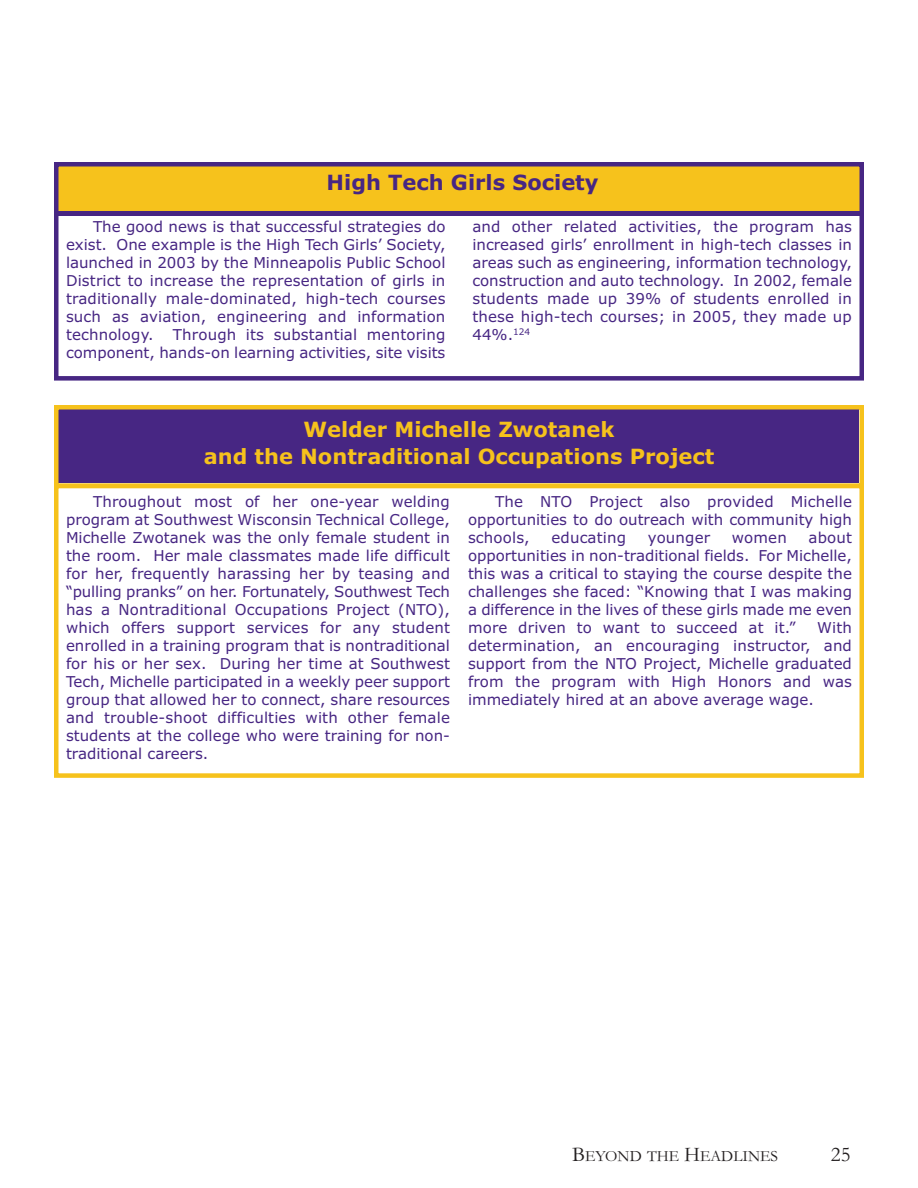
<style>
.page{position:relative;width:918px;height:1188px;background:#fff}
.page>*{position:absolute;margin:0;border:0;box-sizing:border-box;transform-origin:0 0}
.t1{font:700 21px/27px "Verdana";color:#f6c21c;text-align:center}
.t2{font:700 21px "Verdana";color:#472683}
.t3{font:21px "Garamond";color:#231f20}
.t4{font:15.75px "Garamond";color:#231f20}
.t5{font:15px/18px "Verdana";color:#472683;text-align:justify}
.s1{font-size:21px}
</style>
<div class="page">
<div style="left:54px;top:209px;width:810px;height:172px;border:4px solid #472683"></div>
<div style="left:58px;top:166px;width:802px;height:46px;background:#f6c21c"></div>
<div style="left:54px;top:162px;width:810px;height:54px;border:4px solid #472683"></div>
<div style="left:54px;top:484px;width:810px;height:294px;border:4px solid #f6c21c"></div>
<div style="left:58px;top:410px;width:802px;height:73px;background:#472683"></div>
<div style="left:54px;top:405px;width:810px;height:83px;border:4px solid #f6c21c"></div>
<h1 class="t2" style="left:327px;top:171px;width:273px">High Tech Girls Society</h1>
<p class="t5" style="left:66px;top:218px;width:381px;text-indent:27px">The good news is that successful strategies do exist. One example is the High Tech Girls’ Society, launched in 2003 by the Minneapolis Public School District to increase the representation of girls in traditionally male-dominated, high-tech courses such as aviation, engineering and information technology.</p>
<p class="t5" style="left:66px;top:326px;width:381px;text-align:right">Through its substantial mentoring<br>component, hands-on learning activities, site visits</p>
<p class="t5" style="left:472px;top:218px;width:381px">and other related activities, the program has increased girls’ enrollment in high-tech classes in areas such as engineering, information technology, construction and auto technology. In 2002, female students made up 39% of students enrolled in these high-tech courses; in 2005, they made up 44%.<sup>124</sup></p>
<h1 class="t1" style="left:204px;top:416px;width:512px">Welder Michelle Zwotanek<br>and the Nontraditional Occupations Project</h1>
<p class="t5" style="left:66px;top:493px;width:386px;text-indent:27px">Throughout most of her one-year welding program at Southwest Wisconsin Technical College, Michelle Zwotanek was the only female student in the room. Her male classmates made life difficult for her, frequently harassing her by teasing and “pulling pranks” on her. Fortunately, Southwest Tech has a Nontraditional Occupations Project (NTO), which offers support services for any student enrolled in a training program that is nontraditional for his or her sex. During her time at Southwest Tech, Michelle participated in a weekly peer support group that allowed her to connect, share resources and trouble-shoot difficulties with other female students at the college who were training for non&shy;traditional careers.</p>
<p class="t5" style="left:468px;top:493px;width:386px;text-indent:27px">The NTO Project also provided Michelle opportunities to do outreach with community high schools,</p>
<p class="t5" style="left:468px;top:529px;width:386px;text-indent:341px">about opportunities in non-traditional fields. For Michelle, this was a critical to staying the course despite the challenges she faced: “Knowing that I was making a difference in the lives of these girls made me even more driven to want to succeed at it.”</p>
<p class="t5" style="left:551px;top:529px;width:76px">educating</p>
<p class="t5" style="left:648px;top:529px;width:64px">younger</p>
<p class="t5" style="left:732px;top:529px;width:57px">women</p>
<p class="t5" style="left:468px;top:619px;width:386px;text-indent:349px">With determination, an encouraging instructor, and support from the NTO Project, Michelle graduated from the program with High Honors and was immediately hired at an above average wage.</p>
<p class="t4" style="left:572px;top:1146px;width:207px"><span class="s1">B</span>EYOND THE <span class="s1">H</span>EADLINES</p>
<h1 class="t3" style="left:831px;top:1141px;width:21px">25</h1>
</div>
